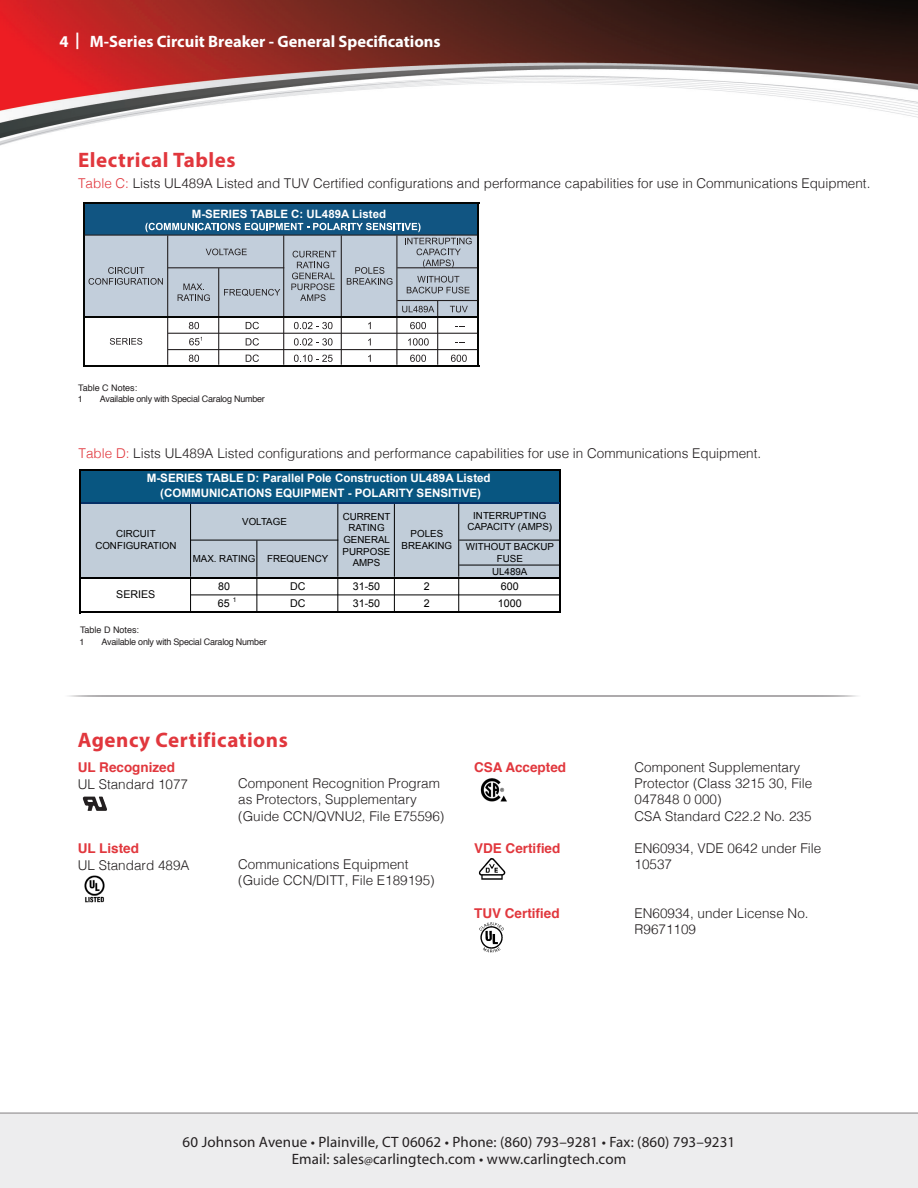
<style>
.page{position:relative;width:918px;height:1188px;background:#fff}
.page>*{position:absolute;margin:0;border:0;box-sizing:border-box;transform-origin:0 0}
.t1{font:700 21px "Myriad Pro";letter-spacing:.025em;color:#e1373d}
.t2{font:700 16.5px "Myriad Pro";color:#fff}
.t3{font:15px/16.8px "Myriad Pro";letter-spacing:.01em;color:#231f20;text-align:center}
.t4{font:300 13.5px/16.2px "Helvetica";color:#231f20}
.t5{font:700 13.5px "Helvetica";color:#e1373d}
.t6{font:700 11.55px/14.5px "Arial";color:#fff;text-align:center}
.t7{font:10.65px "Arial";color:#000}
.t8{font:9.75px/11.6px "Arial";color:#000;text-align:center}
.t9{font:9px "Helvetica";letter-spacing:-.025em;color:#231f20}
.t10{font:9px/11.7px "Helvetica";color:#231f20}
.s1{color:#e1373d}
.s2{font-size:12px}
</style>
<div class="page">
<img style="left:0;top:0;width:918px;height:204px">
<div style="left:0;top:1112px;width:918px;height:76px;background:#ededee"></div>
<hr style="left:0;top:1112px;width:918px;height:2px;background:#adabac">
<div style="left:84px;top:203px;width:395px;height:33px;background:#115582"></div>
<div style="left:84px;top:236px;width:395px;height:82px;background:#c2cedb"></div>
<svg style="left:450px;top:306px;width:18px;height:6px"></svg>
<svg style="left:189px;top:322px;width:10px;height:7px"></svg>
<svg style="left:246px;top:322px;width:13px;height:7px"></svg>
<svg style="left:294px;top:322px;width:39px;height:7px"></svg>
<svg style="left:368px;top:322px;width:3px;height:7px"></svg>
<svg style="left:410px;top:322px;width:16px;height:7px"></svg>
<svg style="left:189px;top:337px;width:13px;height:8px"></svg>
<svg style="left:246px;top:338px;width:13px;height:8px"></svg>
<svg style="left:294px;top:338px;width:39px;height:8px"></svg>
<svg style="left:368px;top:338px;width:3px;height:7px"></svg>
<svg style="left:408px;top:338px;width:21px;height:8px"></svg>
<svg style="left:189px;top:355px;width:10px;height:7px"></svg>
<svg style="left:246px;top:355px;width:13px;height:7px"></svg>
<svg style="left:294px;top:355px;width:39px;height:7px"></svg>
<svg style="left:368px;top:355px;width:3px;height:7px"></svg>
<svg style="left:410px;top:355px;width:16px;height:7px"></svg>
<svg style="left:451px;top:355px;width:16px;height:7px"></svg>
<svg style="left:110px;top:338px;width:32px;height:7px"></svg>
<svg style="left:89px;top:267px;width:74px;height:18px"></svg>
<svg style="left:178px;top:284px;width:32px;height:17px"></svg>
<svg style="left:224px;top:289px;width:56px;height:7px"></svg>
<svg style="left:145px;top:223px;width:276px;height:9px"></svg>
<svg style="left:405px;top:238px;width:67px;height:29px"></svg>
<svg style="left:206px;top:249px;width:41px;height:6px"></svg>
<svg style="left:407px;top:276px;width:63px;height:17px"></svg>
<svg style="left:291px;top:251px;width:45px;height:50px"></svg>
<svg style="left:347px;top:267px;width:45px;height:18px"></svg>
<hr style="left:83px;top:202px;width:2px;height:165px;background:#040503">
<hr style="left:478px;top:204px;width:1px;height:163px;background:#040503">
<hr style="left:167px;top:318px;width:1px;height:46px;background:#231f20">
<hr style="left:85px;top:202px;width:394px;height:2px;background:#040503">
<hr style="left:85px;top:235px;width:392px;height:1px;background:#231f20">
<hr style="left:85px;top:316px;width:393px;height:2px;background:#040503">
<hr style="left:169px;top:267px;width:115px;height:1px;background:#231f20">
<hr style="left:167px;top:236px;width:1px;height:80px;background:#231f20">
<hr style="left:218px;top:269px;width:1px;height:47px;background:#231f20">
<hr style="left:283px;top:236px;width:1px;height:80px;background:#231f20">
<hr style="left:341px;top:236px;width:1px;height:80px;background:#231f20">
<hr style="left:396px;top:236px;width:1px;height:80px;background:#231f20">
<svg style="left:402px;top:301px;width:36px;height:15px"></svg>
<hr style="left:283px;top:318px;width:1px;height:46px;background:#231f20">
<hr style="left:341px;top:318px;width:1px;height:46px;background:#231f20">
<hr style="left:396px;top:318px;width:1px;height:46px;background:#231f20">
<hr style="left:218px;top:318px;width:1px;height:46px;background:#231f20">
<hr style="left:437px;top:318px;width:1px;height:46px;background:#231f20">
<hr style="left:398px;top:267px;width:79px;height:1px;background:#231f20">
<hr style="left:398px;top:300px;width:79px;height:1px;background:#231f20">
<hr style="left:169px;top:333px;width:308px;height:1px;background:#231f20">
<hr style="left:169px;top:349px;width:308px;height:1px;background:#231f20">
<hr style="left:85px;top:365px;width:394px;height:2px;background:#040503">
<div style="left:80px;top:470px;width:480px;height:33px;background:#085681"></div>
<div style="left:80px;top:503px;width:480px;height:75px;background:#c1cdd9"></div>
<hr style="left:191px;top:540px;width:147px;height:1px;background:#000">
<hr style="left:190px;top:504px;width:1px;height:73px;background:#000">
<hr style="left:256px;top:541px;width:1px;height:36px;background:#000">
<hr style="left:337px;top:504px;width:1px;height:73px;background:#000">
<hr style="left:394px;top:504px;width:1px;height:73px;background:#000">
<hr style="left:458px;top:504px;width:1px;height:73px;background:#000">
<hr style="left:79px;top:469px;width:2px;height:144px;background:#000">
<hr style="left:559px;top:471px;width:2px;height:142px;background:#000">
<hr style="left:190px;top:579px;width:1px;height:32px;background:#000">
<hr style="left:337px;top:579px;width:1px;height:32px;background:#000">
<hr style="left:394px;top:579px;width:1px;height:32px;background:#000">
<hr style="left:458px;top:579px;width:1px;height:32px;background:#000">
<hr style="left:256px;top:579px;width:1px;height:32px;background:#000">
<hr style="left:81px;top:469px;width:480px;height:2px;background:#000">
<hr style="left:81px;top:502px;width:478px;height:2px;background:#053067">
<hr style="left:459px;top:540px;width:100px;height:1px;background:#000">
<hr style="left:459px;top:565px;width:100px;height:1px;background:#000">
<hr style="left:81px;top:577px;width:478px;height:2px;background:#000">
<hr style="left:191px;top:594px;width:368px;height:1px;background:#000">
<hr style="left:81px;top:611px;width:480px;height:2px;background:#000">
<img style="left:82px;top:796px;width:25px;height:15px">
<img style="left:480px;top:778px;width:27px;height:24px">
<img style="left:84px;top:875px;width:21px;height:28px">
<img style="left:478px;top:858px;width:27px;height:22px">
<img style="left:480px;top:923px;width:24px;height:29px">
<p class="t2" style="left:59px;top:34px;width:22px">4 |</p>
<p class="t2" style="left:90px;top:35px;width:352px">M-Series Circuit Breaker - General Specifications</p>
<h1 class="t1" style="left:78px;top:152px;width:159px">Electrical Tables</h1>
<p class="t4" style="left:78px;top:174px;width:794px"><span class="s1">Table C:</span> Lists UL489A Listed and TUV Certified configurations and performance capabilities for use in Communications Equipment.</p>
<p class="t6" style="left:192px;top:208px;width:196px">M-SERIES TABLE C: UL489A Listed</p>
<p class="t10" style="left:78px;top:382px;width:61px">Table C Notes:<br>1</p>
<p class="t9" style="left:100px;top:396px;width:167px">Available only with Special Caralog Number</p>
<p class="t4" style="left:79px;top:444px;width:684px"><span class="s1">Table D:</span> Lists UL489A Listed configurations and performance capabilities for use in Communications Equipment.</p>
<p class="t6" style="left:147px;top:472px;width:345px">M-SERIES TABLE D: Parallel Pole Construction UL489A Listed (COMMUNICATIONS EQUIPMENT - POLARITY SENSITIVE)</p>
<p class="t8" style="left:95px;top:529px;width:83px">CIRCUIT<br>CONFIGURATION</p>
<p class="t7" style="left:116px;top:590px;width:41px">SERIES</p>
<p class="t8" style="left:242px;top:516px;width:46px">VOLTAGE</p>
<p class="t8" style="left:343px;top:511px;width:49px">CURRENT<br>RATING<br>GENERAL<br>PURPOSE<br>AMPS</p>
<p class="t8" style="left:193px;top:553px;width:137px">MAX. RATING FREQUENCY</p>
<p class="t8" style="left:402px;top:529px;width:52px">POLES<br>BREAKING</p>
<p class="t8" style="left:467px;top:510px;width:86px">INTERRUPTING<br>CAPACITY (AMPS)</p>
<p class="t8" style="left:466px;top:542px;width:90px">WITHOUT BACKUP<br>FUSE</p>
<p class="t8" style="left:492px;top:566px;width:37px">UL489A</p>
<p class="t7" style="left:218px;top:582px;width:13px">80</p>
<p class="t7" style="left:290px;top:582px;width:17px">DC</p>
<p class="t7" style="left:353px;top:582px;width:29px">31-50</p>
<p class="t7" style="left:424px;top:582px;width:7px">2</p>
<p class="t7" style="left:501px;top:582px;width:19px">600</p>
<p class="t7" style="left:218px;top:599px;width:20px">65 <sup>1</sup></p>
<p class="t7" style="left:290px;top:600px;width:17px">DC</p>
<p class="t7" style="left:353px;top:600px;width:29px">31-50</p>
<p class="t7" style="left:424px;top:600px;width:7px">2</p>
<p class="t7" style="left:498px;top:600px;width:25px">1000</p>
<p class="t10" style="left:80px;top:625px;width:61px">Table D Notes:<br>1</p>
<p class="t9" style="left:102px;top:639px;width:167px">Available only with Special Caralog Number</p>
<h1 class="t1" style="left:78px;top:732px;width:212px">Agency Certifications</h1>
<p class="t5" style="left:78px;top:762px;width:99px">UL Recognized</p>
<p class="t4" style="left:78px;top:777px;width:112px">UL Standard 1077</p>
<p class="t4" style="left:238px;top:777px;width:208px">Component Recognition Program as Protectors, Supplementary (Guide CCN/QVNU2, File E75596)</p>
<p class="t4" style="left:238px;top:858px;width:198px">Communications Equipment (Guide CCN/DITT, File E189195)</p>
<p class="t5" style="left:78px;top:843px;width:63px">UL Listed</p>
<p class="t4" style="left:78px;top:858px;width:113px">UL Standard 489A</p>
<p class="t5" style="left:474px;top:762px;width:94px">CSA Accepted</p>
<p class="t5" style="left:474px;top:838px;width:88px">VDE Certified</p>
<p class="t5" style="left:474px;top:903px;width:87px">TUV Certified</p>
<p class="t4" style="left:635px;top:760px;width:179px">Component Supplementary<br>Protector (Class 3215 30, File<br>047848 0 000)<br>CSA Standard C22.2 No. 235</p>
<p class="t4" style="left:635px;top:841px;width:188px">EN60934, VDE 0642 under File<br>10537</p>
<p class="t4" style="left:635px;top:906px;width:176px">EN60934, under License No.<br>R9671109</p>
<p class="t3" style="left:183px;top:1135px;width:554px">60 Johnson Avenue • Plainville, CT 06062 • Phone: (860) 793–9281 • Fax: (860) 793–9231<br>Email: sales<span class="s2">@</span>carlingtech.com • www.carlingtech.com</p>
</div>
